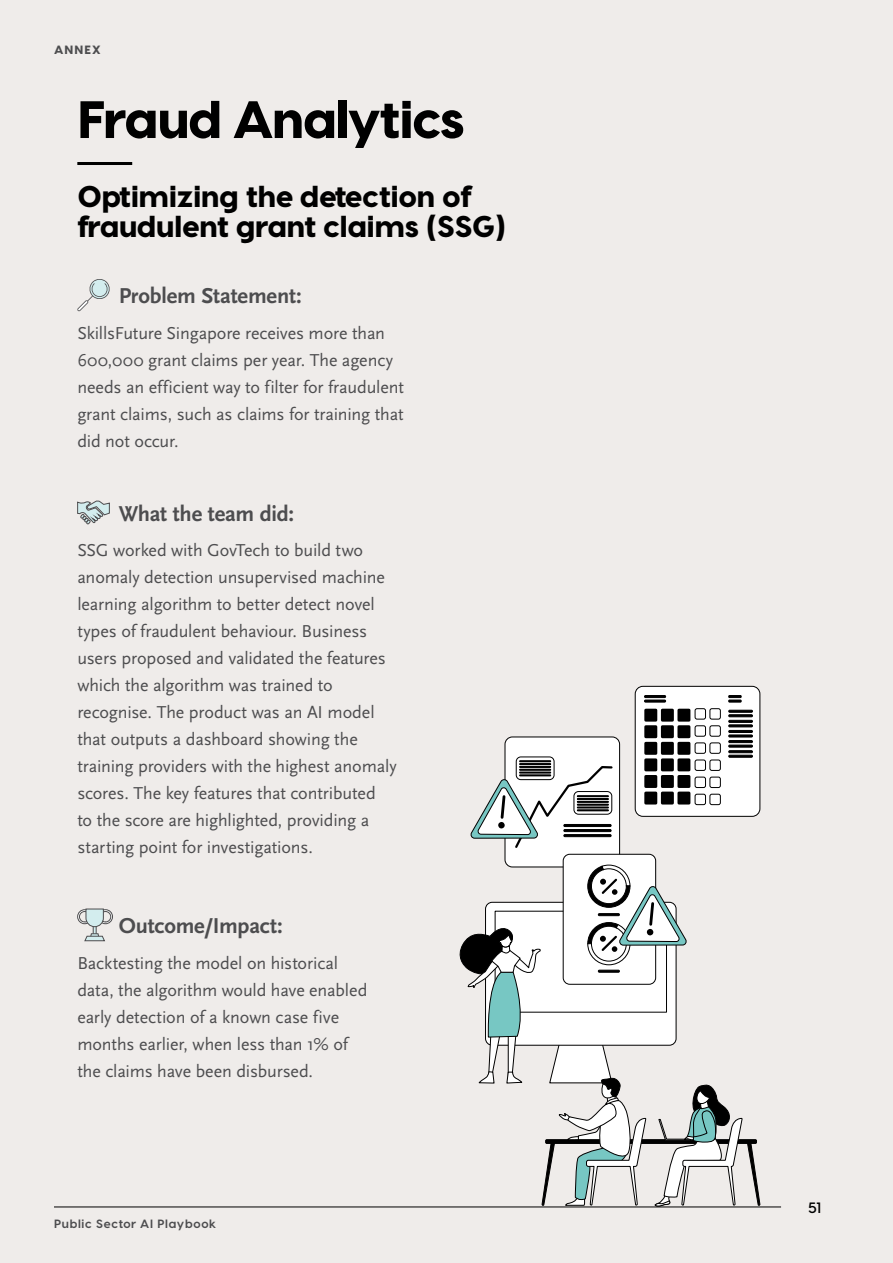
<style>
.page{position:relative;width:893px;height:1263px;background:#efecea}
.page>*{position:absolute;margin:0;border:0;box-sizing:border-box;transform-origin:0 0}
.t1{font:800 52.5px "Visby CF";letter-spacing:-.025em;color:#000}
.t2{font:800 30px/30px "Visby CF";color:#000}
.t3{font:22.5px "Scala Sans Bold LF";letter-spacing:-.01em;color:#4d4d4f}
.t4{font:18px/27px "Scala Sans";letter-spacing:-.01em;color:#4d4d4f}
.t5{font:600 15px "Visby CF";color:#000}
.t6{font:700 12px "Visby CF";letter-spacing:.06em;color:#4d4d4f}
.t7{font:800 12px "Visby CF";letter-spacing:.095em;color:#4d4d4f}
</style>
<div class="page">
<hr style="left:54px;top:1206px;width:727px;height:1px;background:#000">
<div style="left:635px;top:686px;width:125px;height:130px;background:#fff;border-radius:8px"></div>
<div style="left:635px;top:686px;width:125px;height:131px;border:1px solid #000;border-radius:8px"></div>
<div style="left:505px;top:737px;width:115px;height:130px;background:#fff;border-radius:7px"></div>
<div style="left:505px;top:737px;width:115px;height:130px;border:1px solid #000;border-radius:7px"></div>
<div style="left:646px;top:710px;width:10px;height:10px;background:#000"></div>
<div style="left:644px;top:709px;width:13px;height:13px;border:3px solid #000"></div>
<div style="left:646px;top:727px;width:10px;height:10px;background:#000"></div>
<div style="left:644px;top:725px;width:13px;height:13px;border:3px solid #000"></div>
<div style="left:646px;top:743px;width:10px;height:10px;background:#000"></div>
<div style="left:644px;top:742px;width:13px;height:13px;border:3px solid #000"></div>
<div style="left:646px;top:760px;width:10px;height:10px;background:#000"></div>
<div style="left:644px;top:758px;width:13px;height:13px;border:3px solid #000"></div>
<div style="left:646px;top:776px;width:10px;height:10px;background:#000"></div>
<div style="left:644px;top:775px;width:13px;height:13px;border:3px solid #000"></div>
<div style="left:646px;top:793px;width:10px;height:10px;background:#000"></div>
<div style="left:644px;top:791px;width:13px;height:13px;border:3px solid #000"></div>
<div style="left:662px;top:710px;width:10px;height:10px;background:#000"></div>
<div style="left:661px;top:709px;width:13px;height:13px;border:3px solid #000"></div>
<div style="left:662px;top:727px;width:10px;height:10px;background:#000"></div>
<div style="left:661px;top:725px;width:13px;height:13px;border:3px solid #000"></div>
<div style="left:662px;top:743px;width:10px;height:10px;background:#000"></div>
<div style="left:661px;top:742px;width:13px;height:13px;border:3px solid #000"></div>
<div style="left:662px;top:760px;width:10px;height:10px;background:#000"></div>
<div style="left:661px;top:758px;width:13px;height:13px;border:3px solid #000"></div>
<div style="left:662px;top:776px;width:10px;height:10px;background:#000"></div>
<div style="left:661px;top:775px;width:13px;height:13px;border:3px solid #000"></div>
<div style="left:662px;top:793px;width:10px;height:10px;background:#000"></div>
<div style="left:661px;top:791px;width:13px;height:13px;border:3px solid #000"></div>
<div style="left:679px;top:710px;width:10px;height:10px;background:#000"></div>
<div style="left:677px;top:709px;width:13px;height:13px;border:3px solid #000"></div>
<div style="left:679px;top:727px;width:10px;height:10px;background:#000"></div>
<div style="left:677px;top:725px;width:13px;height:13px;border:3px solid #000"></div>
<div style="left:679px;top:743px;width:10px;height:10px;background:#000"></div>
<div style="left:677px;top:742px;width:13px;height:13px;border:3px solid #000"></div>
<div style="left:679px;top:760px;width:10px;height:10px;background:#000"></div>
<div style="left:677px;top:758px;width:13px;height:13px;border:3px solid #000"></div>
<div style="left:679px;top:776px;width:10px;height:10px;background:#000"></div>
<div style="left:677px;top:775px;width:13px;height:13px;border:3px solid #000"></div>
<div style="left:679px;top:793px;width:10px;height:10px;background:#000"></div>
<div style="left:677px;top:791px;width:13px;height:13px;border:3px solid #000"></div>
<div style="left:695px;top:708px;width:11px;height:11px;border:1px solid #000;border-radius:2px"></div>
<div style="left:695px;top:725px;width:11px;height:11px;border:1px solid #000;border-radius:2px"></div>
<div style="left:695px;top:743px;width:11px;height:11px;border:1px solid #000;border-radius:2px"></div>
<div style="left:695px;top:760px;width:11px;height:11px;border:1px solid #000;border-radius:2px"></div>
<div style="left:695px;top:777px;width:11px;height:11px;border:1px solid #000;border-radius:2px"></div>
<div style="left:695px;top:794px;width:11px;height:11px;border:1px solid #000;border-radius:2px"></div>
<div style="left:710px;top:708px;width:11px;height:11px;border:1px solid #000;border-radius:2px"></div>
<div style="left:710px;top:725px;width:11px;height:11px;border:1px solid #000;border-radius:2px"></div>
<div style="left:710px;top:743px;width:11px;height:11px;border:1px solid #000;border-radius:2px"></div>
<div style="left:710px;top:760px;width:11px;height:11px;border:1px solid #000;border-radius:2px"></div>
<div style="left:710px;top:777px;width:11px;height:11px;border:1px solid #000;border-radius:2px"></div>
<div style="left:710px;top:794px;width:11px;height:11px;border:1px solid #000;border-radius:2px"></div>
<div style="left:644px;top:695px;width:22px;height:3px;border:1px solid #000"></div>
<div style="left:644px;top:700px;width:22px;height:2px;border:1px solid #000"></div>
<svg style="left:728px;top:695px;width:13px;height:7px"></svg>
<div style="left:728px;top:710px;width:25px;height:3px;border:1px solid #000"></div>
<div style="left:728px;top:714px;width:25px;height:3px;border:1px solid #000"></div>
<div style="left:728px;top:720px;width:25px;height:3px;border:1px solid #000"></div>
<div style="left:728px;top:724px;width:25px;height:3px;border:1px solid #000"></div>
<div style="left:728px;top:730px;width:25px;height:3px;border:1px solid #000"></div>
<div style="left:728px;top:735px;width:25px;height:2px;border:1px solid #000"></div>
<div style="left:728px;top:740px;width:25px;height:3px;border:1px solid #000"></div>
<div style="left:728px;top:745px;width:25px;height:2px;border:1px solid #000"></div>
<div style="left:728px;top:750px;width:25px;height:3px;border:1px solid #000"></div>
<div style="left:728px;top:755px;width:25px;height:2px;border:1px solid #000"></div>
<svg style="left:470px;top:765px;width:143px;height:85px"></svg>
<div style="left:498px;top:822px;width:7px;height:7px;border:3px solid #000;border-radius:50%"></div>
<div style="left:563px;top:854px;width:93px;height:130px;background:#fff;border-radius:7px"></div>
<svg style="left:456px;top:864px;width:304px;height:343px"></svg>
<div style="left:647px;top:929px;width:7px;height:7px;border:3px solid #000;border-radius:50%"></div>
<div style="left:598px;top:913px;width:22px;height:3px;border:1px solid #000"></div>
<div style="left:598px;top:970px;width:22px;height:2px;border:1px solid #000"></div>
<svg style="left:516px;top:757px;width:38px;height:23px"></svg>
<div style="left:516px;top:757px;width:38px;height:23px;border:1px solid #000;border-radius:5px"></div>
<svg style="left:574px;top:791px;width:38px;height:23px"></svg>
<div style="left:574px;top:791px;width:38px;height:23px;border:1px solid #000;border-radius:5px"></div>
<div style="left:519px;top:760px;width:32px;height:2px;border:1px solid #000"></div>
<div style="left:519px;top:763px;width:32px;height:2px;border:1px solid #000"></div>
<div style="left:519px;top:766px;width:32px;height:2px;border:1px solid #000"></div>
<div style="left:519px;top:769px;width:32px;height:1px;border:1px solid #000"></div>
<div style="left:519px;top:772px;width:32px;height:1px;border:1px solid #000"></div>
<div style="left:519px;top:775px;width:32px;height:1px;border:1px solid #000"></div>
<div style="left:577px;top:795px;width:32px;height:2px;border:1px solid #000"></div>
<div style="left:577px;top:798px;width:32px;height:2px;border:1px solid #000"></div>
<div style="left:577px;top:801px;width:32px;height:2px;border:1px solid #000"></div>
<div style="left:577px;top:804px;width:32px;height:1px;border:1px solid #000"></div>
<div style="left:577px;top:807px;width:32px;height:1px;border:1px solid #000"></div>
<div style="left:577px;top:809px;width:32px;height:2px;border:1px solid #000"></div>
<svg style="left:77px;top:279px;width:33px;height:32px"></svg>
<svg style="left:78px;top:908px;width:35px;height:33px"></svg>
<svg style="left:77px;top:500px;width:33px;height:25px"></svg>
<hr style="left:77px;top:162px;width:55px;height:3px;background:#000">
<p class="t7" style="left:54px;top:42px;width:48px">ANNEX</p>
<h1 class="t1" style="left:77px;top:86px;width:389px">Fraud Analytics</h1>
<h2 class="t2" style="left:77px;top:181px;width:430px">Optimizing the detection of fraudulent grant claims (SSG)</h2>
<p class="t3" style="left:119px;top:284px;width:185px">Problem Statement:</p>
<p class="t4" style="left:77px;top:320px;width:328px">SkillsFuture Singapore receives more than 600,000 grant claims per year. The agency needs an efficient way to filter for fraudulent grant claims, such as claims for training that did not occur.</p>
<p class="t3" style="left:119px;top:501px;width:177px">What the team did:</p>
<p class="t4" style="left:77px;top:537px;width:321px">SSG worked with GovTech to build two anomaly detection unsupervised machine learning algorithm to better detect novel types of fraudulent behaviour. Business users proposed and validated the features which the algorithm was trained to recognise. The product was an AI model that outputs a dashboard showing the training providers with the highest anomaly scores. The key features that contributed<br>to the score are highlighted, providing a starting point for investigations.</p>
<p class="t3" style="left:119px;top:914px;width:166px">Outcome/Impact:</p>
<p class="t4" style="left:77px;top:950px;width:292px">Backtesting the model on historical data, the algorithm would have enabled early detection of a known case five months earlier, when less than 1% of the claims have been disbursed.</p>
<p class="t6" style="left:54px;top:1216px;width:164px">Public Sector AI Playbook</p>
<p class="t5" style="left:808px;top:1198px;width:15px">51</p>
</div>
